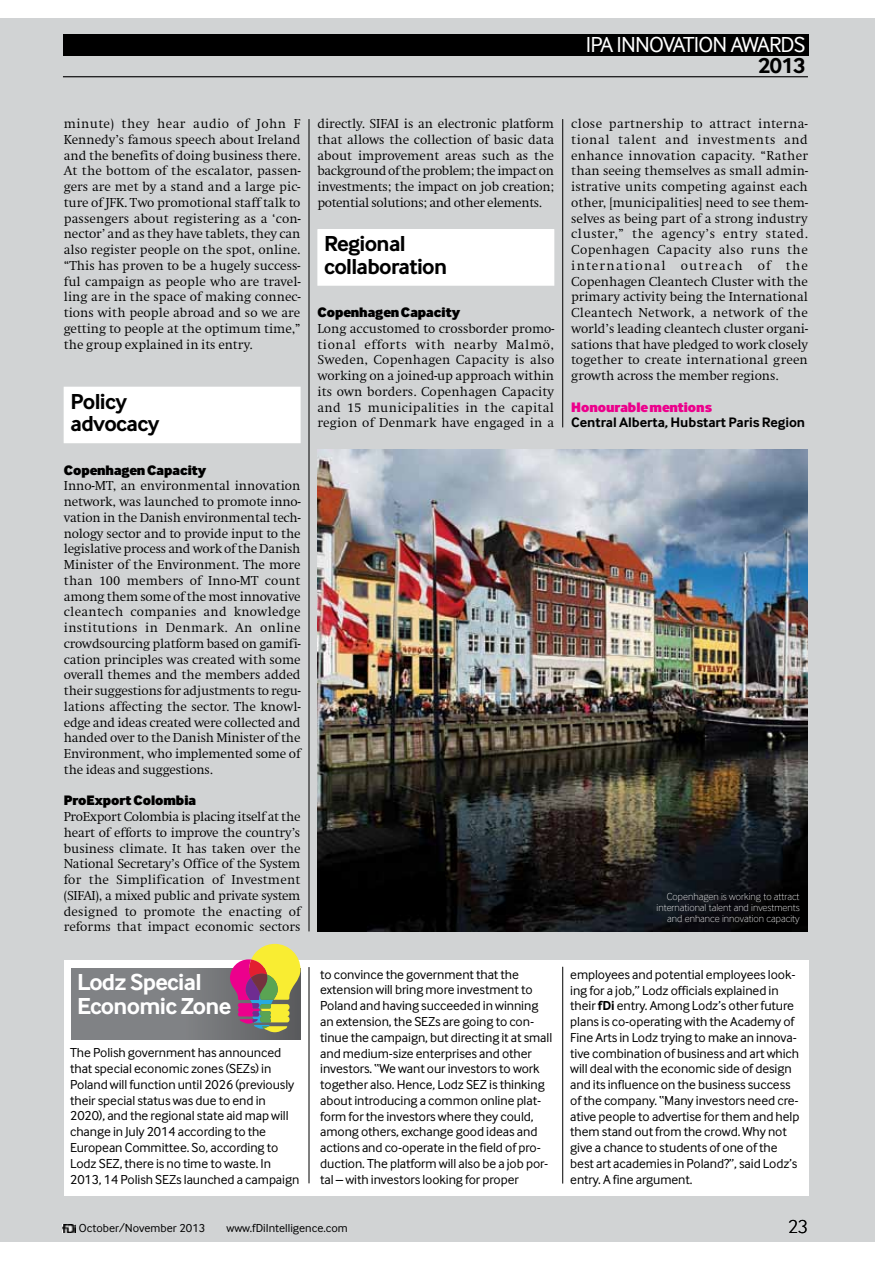
<style>
.page{position:relative;width:893px;height:1263px;background:#fff}
.page>*{position:absolute;margin:0;border:0;box-sizing:border-box;transform-origin:0 0}
.t1{font:700 24px/24px "Inter Face Corp";letter-spacing:-.03em;color:#fff}
.t2{font:700 22.5px/22.5px "Inter Face Corp";letter-spacing:-.03em;color:#000}
.t3{font:22.5px "Inter Face Corp";letter-spacing:-.035em;color:#fff}
.t4{font:300 19.5px "Inter Face Corp";color:#000}
.t5{font:900 14.25px "Inter Face Corp";letter-spacing:-.005em;color:#000}
.t6{font:700 14.25px "Inter Face Corp";letter-spacing:-.005em;color:#000}
.t7{font:900 14.25px "Inter Face Corp";letter-spacing:-.005em;color:#ec008c}
.t8{font:300 13.5px/15.8px "Swift EF";letter-spacing:-.005em;color:#000;text-align:justify}
.t9{font:13.5px/15.8px "Inter Face Corp";letter-spacing:-.005em;color:#000}
.t10{font:12px "Inter Face Corp";color:#000}
.t11{font:100 10.5px/11.2px "Inter Face Corp";color:#fff;text-align:right}
.s1{font-weight:700}
</style>
<div class="page">
<div style="left:0;top:19px;width:874px;height:1222px;background:#d1d3d4"></div>
<svg style="left:63px;top:1224px;width:12px;height:8px"></svg>
<div style="left:63px;top:34px;width:745px;height:22px;background:#000"></div>
<hr style="left:63px;top:76px;width:745px;height:1px;background:#000">
<div style="left:64px;top:387px;width:236px;height:56px;background:#fff"></div>
<div style="left:318px;top:230px;width:236px;height:55px;background:#fff"></div>
<div style="left:317px;top:229px;width:237px;height:57px;border:1px solid #fff"></div>
<hr style="left:309px;top:119px;width:1px;height:812px;background:#000">
<hr style="left:562px;top:119px;width:1px;height:308px;background:#000">
<div style="left:64px;top:960px;width:744px;height:236px;background:#fff"></div>
<hr style="left:309px;top:967px;width:1px;height:216px;background:#000">
<hr style="left:562px;top:967px;width:1px;height:216px;background:#000">
<div style="left:71px;top:968px;width:229px;height:71px;background:linear-gradient(to right,#898c8f,#646567)"></div>
<svg style="left:230px;top:944px;width:70px;height:88px;background:#b48f67"></svg>
<img style="left:317px;top:450px;width:491px;height:481px">
<h2 class="t3" style="left:586px;top:32px;width:50px">IPA Inno</h2>
<h2 class="t3" style="left:663px;top:32px;width:144px">vation awards</h2>
<h2 class="t2" style="left:758px;top:55px;width:49px">2013</h2>
<p class="t8" style="left:64px;top:116px;width:238px">minute) they hear audio of John F Kennedy’s famous speech about Ireland and the benefits of doing business there.<br>At the bottom of the escalator, passen&shy;gers are met by a stand and a large pic&shy;ture of JFK. Two promotional staff talk to passengers about registering as a ‘con&shy;nector’ and as they have tablets, they can also register people on the spot, online. “This has proven to be a hugely success&shy;ful campaign as people who are travel&shy;ling are in the space of making connec&shy;tions with people abroad and so we are getting to people at the optimum time,” the group explained in its entry.</p>
<h2 class="t2" style="left:71px;top:390px;width:90px">Policy advocacy</h2>
<p class="t5" style="left:64px;top:461px;width:144px">Copenhagen Capacity</p>
<p class="t8" style="left:64px;top:478px;width:238px">Inno-MT, an environmental innovation network, was launched to promote inno&shy;vation in the Danish environmental tech&shy;nology sector and to provide input to the legislative process and work of the Danish Minister of the Environment. The more than 100 members of Inno-MT count among them some of the most innovative cleantech companies and knowledge institutions in Denmark. An online crowdsourcing platform based on gamifi&shy;cation principles was created with some overall themes and the members added their suggestions for adjustments to regu&shy;lations affecting the sector. The knowl&shy;edge and ideas created were collected and handed over to the Danish Minister of the Environment, who implemented some of the ideas and suggestions.</p>
<p class="t5" style="left:64px;top:792px;width:134px">ProExport Colombia</p>
<p class="t8" style="left:64px;top:809px;width:238px">ProExport Colombia is placing itself at the heart of efforts to improve the country’s business climate. It has taken over the National Secretary’s Office of the System for the Simplification of Investment (SIFAI), a mixed public and private system designed to promote the enacting of reforms that impact economic sectors</p>
<h1 class="t1" style="left:77px;top:970px;width:156px">Lodz Special<br>Economic Zone</h1>
<p class="t9" style="left:70px;top:1045px;width:231px">The Polish government has announced that special economic zones (SEZs) in Poland will function until 2026 (previously their special status was due to end in 2020), and the regional state aid map will change in July 2014 according to the European Committee. So, according to Lodz SEZ, there is no time to waste. In 2013, 14 Polish SEZs launched a campaign</p>
<p class="t8" style="left:317px;top:116px;width:238px">directly. SIFAI is an electronic platform that allows the collection of basic data about improvement areas such as the background of the problem; the impact on investments; the impact on job creation; potential solutions; and other elements.</p>
<h2 class="t2" style="left:324px;top:232px;width:124px">Regional collaboration</h2>
<p class="t5" style="left:317px;top:303px;width:144px">Copenhagen Capacity</p>
<p class="t8" style="left:317px;top:321px;width:238px">Long accustomed to crossborder promo&shy;tional efforts with nearby Malmö, Sweden, Copenhagen Capacity is also working on a joined-up approach within its own borders. Copenhagen Capacity and 15 municipalities in the capital region of Denmark have engaged in a</p>
<p class="t8" style="left:571px;top:116px;width:238px">close partnership to attract interna&shy;tional talent and investments and enhance innovation capacity. “Rather than seeing themselves as small admin&shy;istrative units competing against each other, [municipalities] need to see them&shy;selves as being part of a strong industry cluster,” the agency’s entry stated.<br>Copenhagen Capacity also runs the international outreach of the Copenhagen Cleantech Cluster with the primary activity being the International Cleantech Network, a network of the world’s leading cleantech cluster organi&shy;sations that have pledged to work closely together to create international green growth across the member regions.</p>
<p class="t7" style="left:571px;top:398px;width:142px">Honourable mentions</p>
<p class="t6" style="left:571px;top:414px;width:235px">Central Alberta, Hubstart Paris Region</p>
<p class="t11" style="left:657px;top:891px;width:144px">Copenhagen is working to attract international talent and investments and enhance innovation capacity</p>
<p class="t9" style="left:320px;top:966px;width:234px">to convince the government that the extension will bring more investment to Poland and having succeeded in winning an extension, the SEZs are going to con&shy;tinue the campaign, but directing it at small and medium-size enterprises and other investors. “We want our investors to work together also. H ence, Lodz SEZ is thinking about introducing a common online plat&shy;form for the investors where they could, among others, exchange good ideas and actions and co-operate in the field of pro&shy;duction. The platform will also be a job por&shy;tal – with investors looking for proper</p>
<p class="t9" style="left:570px;top:966px;width:231px">employees and potential employees look&shy;ing for a job,” Lodz officials explained in their <span class="s1">fDi</span> entry. Among Lodz’s other future plans is co-operating with the Academy of Fine Arts in Lodz trying to make an innova&shy;tive combination of business and art which will deal with the economic side of design and its influence on the business success of the company. “M any investors need cre&shy;ative people to advertise for them and help them stand out from the crowd. Why not give a chance to students of one of the best art academies in Poland?”, said Lodz’s entry. A fine argument.</p>
<p class="t10" style="left:79px;top:1222px;width:128px">October/November 2013</p>
<p class="t10" style="left:226px;top:1222px;width:123px">www.fDiIntelligence.com</p>
<h3 class="t4" style="left:788px;top:1215px;width:21px">23</h3>
</div>
